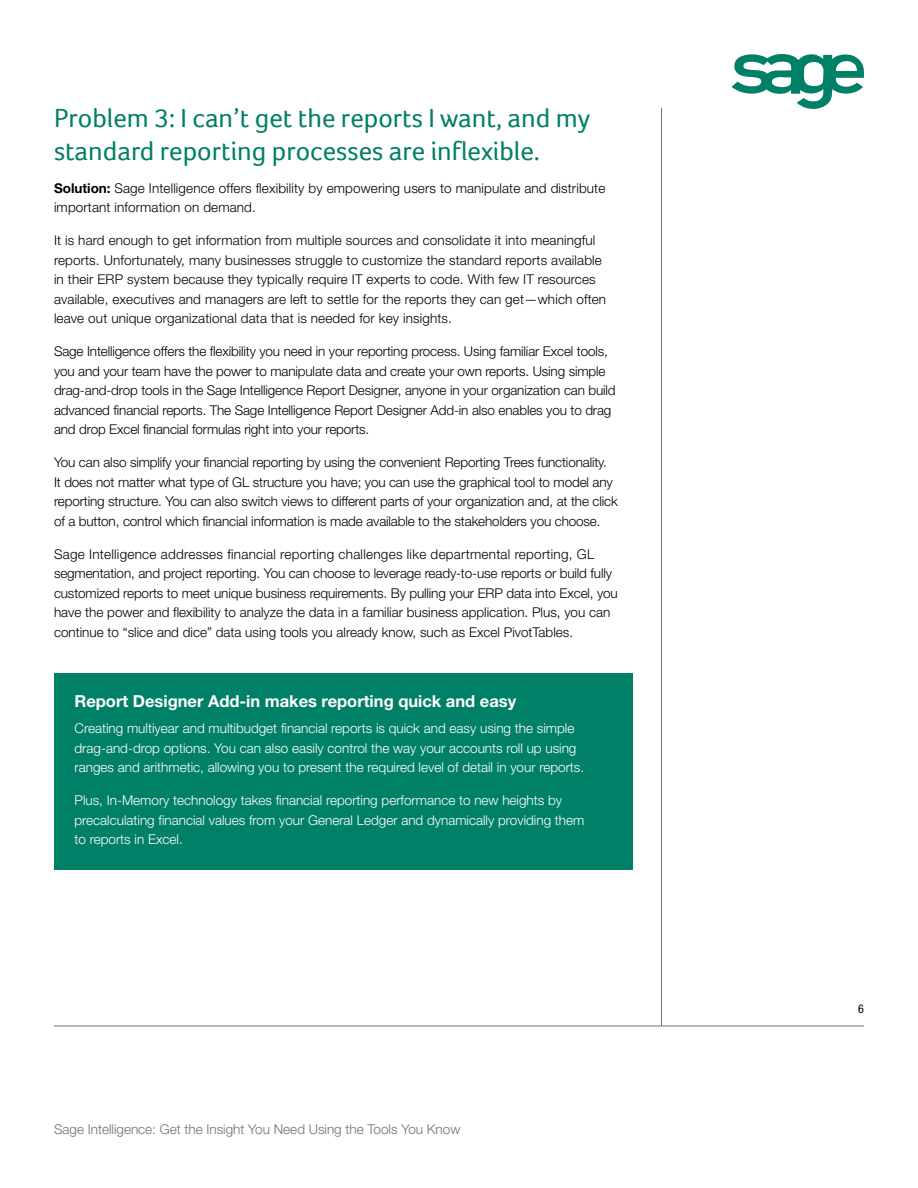
<style>
.page{position:relative;width:918px;height:1188px;background:#fff}
.page>*{position:absolute;margin:0;border:0;box-sizing:border-box;transform-origin:0 0}
.t1{font:27px/32.5px "Foco";color:#008066}
.t2{font:700 16.5px "Helvetica Neue";color:#fff}
.t3{font:300 13.5px/19.5px "Helvetica Neue";letter-spacing:-.01em;color:#000}
.t4{font:300 13.5px/19.5px "Helvetica Neue";letter-spacing:.01em;color:#000}
.t5{font:300 13.5px/19.5px "Helvetica Neue";color:#fff}
.t6{font:300 13.5px "Helvetica Neue";color:#717073}
.t7{font:condensed 12px "Helvetica Neue";color:#000}
.s1{font-weight:700}
</style>
<div class="page">
<hr style="left:54px;top:1026px;width:810px;height:1px;background:#717073">
<hr style="left:661px;top:108px;width:1px;height:918px;background:#717073">
<svg style="left:732px;top:54px;width:132px;height:55px"></svg>
<div style="left:54px;top:673px;width:579px;height:197px;background:#008066"></div>
<h1 class="t1" style="left:54px;top:102px;width:538px">Problem 3: I can’t get the reports I want, and my standard reporting processes are inflexible.</h1>
<p class="t4" style="left:54px;top:178px;width:553px"><span class="s1">Solution:</span> Sage Intelligence offers flexibility by empowering users to manipulate and distribute important information on demand.</p>
<p class="t4" style="left:54px;top:230px;width:554px">It is hard enough to get information from multiple sources and consolidate it into meaningful reports. Unfortunately, many businesses struggle to customize the standard reports available in their ERP system because they typically require IT experts to code. With few IT resources available, executives and managers are left to settle for the reports they can get—which often leave out unique organizational data that is needed for key insights.</p>
<p class="t3" style="left:54px;top:341px;width:563px">Sage Intelligence offers the flexibility you need in your reporting process. Using familiar Excel tools, you and your team have the power to manipulate data and create your own reports. Using simple drag-and-drop tools in the Sage Intelligence Report Designer, anyone in your organization can build advanced financial reports. The Sage Intelligence Report Designer Add-in also enables you to drag and drop Excel financial formulas right into your reports.</p>
<p class="t3" style="left:54px;top:452px;width:565px">You can also simplify your financial reporting by using the convenient Reporting Trees functionality.<br>It does not matter what type of GL structure you have; you can use the graphical tool to model any reporting structure. You can also switch views to different parts of your organization and, at the click of a button, control which financial information is made available to the stakeholders you choose.</p>
<p class="t3" style="left:54px;top:544px;width:565px">Sage Intelligence addresses financial reporting challenges like departmental reporting, GL segmentation, and project reporting. You can choose to leverage ready-to-use reports or build fully customized reports to meet unique business requirements. By pulling your ERP data into Excel, you have the power and flexibility to analyze the data in a familiar business application. Plus, you can continue to “slice and dice” data using tools you already know, such as Excel PivotTables.</p>
<p class="t2" style="left:75px;top:691px;width:443px">Report Designer Add-in makes reporting quick and easy</p>
<p class="t5" style="left:75px;top:718px;width:511px">Creating multiyear and multibudget financial reports is quick and easy using the simple drag-and-drop options. You can also easily control the way your accounts roll up using ranges and arithmetic, allowing you to present the required level of detail in your reports.</p>
<p class="t5" style="left:75px;top:790px;width:511px">Plus, In-Memory technology takes financial reporting performance to new heights by precalculating financial values from your General Ledger and dynamically providing them to reports in Excel.</p>
<p class="t6" style="left:54px;top:1121px;width:408px">Sage Intelligence: Get the Insight You Need Using the Tools You Know</p>
<p class="t7" style="left:858px;top:1001px;width:7px">6</p>
</div>
